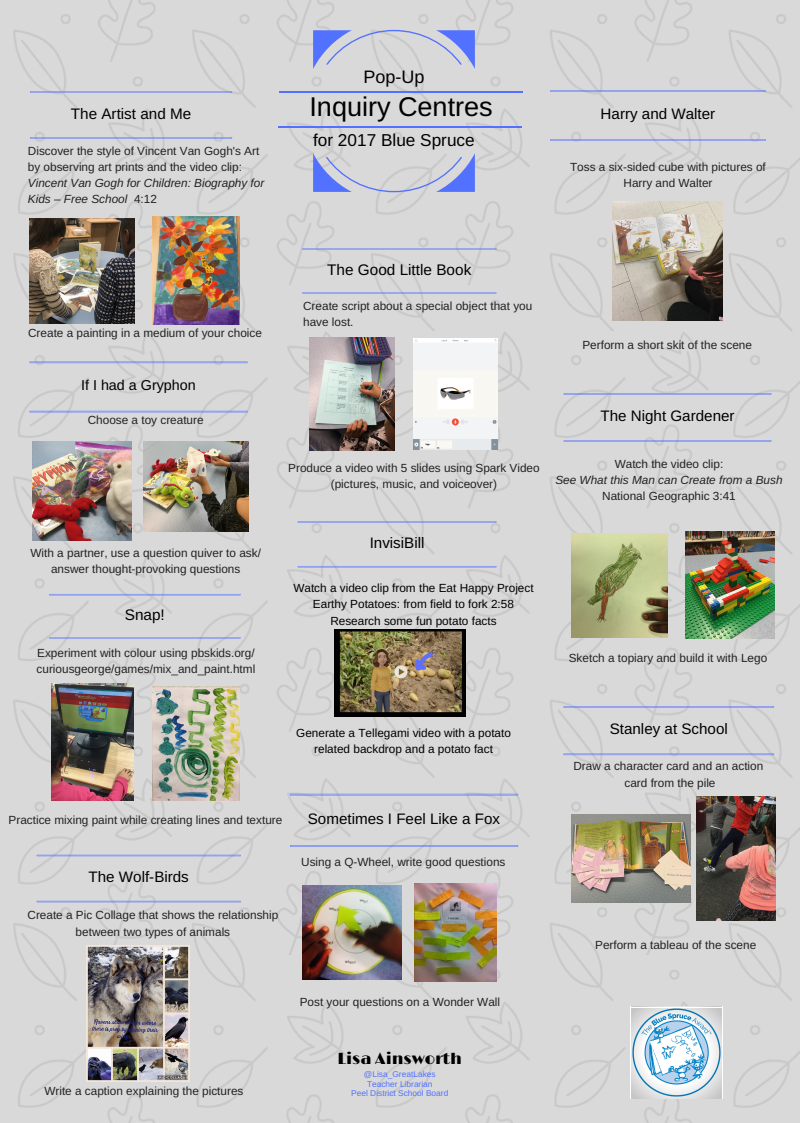
<style>
.page{position:relative;width:800px;height:1123px;background:#fff}
.page>*{position:absolute;margin:0;border:0;box-sizing:border-box;transform-origin:0 0}
.t1{font:27.09px "Arimo";color:#000}
.t2{font:18px "Arimo";color:#000}
.t3{font:17.19px "Arimo";color:#000}
.t4{font:16.2px "Limelight";color:#000}
.t5{font:15.33px "Arimo";color:#000}
.t6{font:15.3px "Arimo";color:#000}
.t7{font:15.24px "Arimo";color:#000}
.t8{font:15.15px "Arimo";color:#000}
.t9{font:14.31px "Arimo";color:#000}
.t10{font:11.76px/16.2px "Arimo";color:#222;text-align:center}
.t11{font:11.76px/16.2px "Arimo";color:#000;text-align:center}
.t12{font:italic 11.76px/16.2px "Arimo";color:#222}
.t13{font:8.37px/9.9px "Arimo";color:#5271ff;text-align:center}
.s1{font-style:normal}
</style>
<div class="page">
<img style="left:0;top:0;width:799px;height:1123px">
<hr style="left:279px;top:91px;width:243px;height:2px;background:#5271ff">
<hr style="left:279px;top:127px;width:243px;height:1px;background:#5271ff">
<svg style="left:313px;top:153px;width:161px;height:39px;background:#bac1e0"></svg>
<svg style="left:313px;top:30px;width:161px;height:39px;background:#bac1e0"></svg>
<svg style="left:630px;top:1006px;width:91px;height:92px"></svg>
<svg style="left:30px;top:92px;width:202px;height:1px"></svg>
<svg style="left:30px;top:137px;width:202px;height:2px"></svg>
<img style="left:152px;top:217px;width:87px;height:108px">
<img style="left:30px;top:219px;width:104px;height:104px">
<svg style="left:302px;top:248px;width:194px;height:2px"></svg>
<svg style="left:302px;top:292px;width:194px;height:2px"></svg>
<svg style="left:550px;top:90px;width:215px;height:2px"></svg>
<svg style="left:550px;top:139px;width:215px;height:2px"></svg>
<svg style="left:29px;top:362px;width:218px;height:1px"></svg>
<svg style="left:29px;top:411px;width:218px;height:1px"></svg>
<svg style="left:297px;top:521px;width:199px;height:2px"></svg>
<svg style="left:297px;top:566px;width:199px;height:1px"></svg>
<svg style="left:563px;top:393px;width:208px;height:2px"></svg>
<svg style="left:563px;top:440px;width:208px;height:2px"></svg>
<svg style="left:49px;top:594px;width:191px;height:1px"></svg>
<svg style="left:49px;top:637px;width:191px;height:1px"></svg>
<svg style="left:290px;top:794px;width:228px;height:1px"></svg>
<svg style="left:290px;top:845px;width:228px;height:2px"></svg>
<svg style="left:563px;top:706px;width:210px;height:2px"></svg>
<svg style="left:563px;top:754px;width:210px;height:1px"></svg>
<svg style="left:37px;top:855px;width:203px;height:1px"></svg>
<svg style="left:37px;top:901px;width:203px;height:1px"></svg>
<img style="left:143px;top:442px;width:106px;height:90px">
<img style="left:685px;top:532px;width:89px;height:106px">
<img style="left:571px;top:534px;width:96px;height:103px">
<img style="left:309px;top:337px;width:85px;height:114px">
<img style="left:612px;top:201px;width:110px;height:119px">
<img style="left:32px;top:442px;width:99px;height:99px">
<img style="left:152px;top:686px;width:88px;height:114px">
<img style="left:51px;top:683px;width:82px;height:118px">
<img style="left:571px;top:814px;width:119px;height:88px">
<img style="left:696px;top:796px;width:79px;height:124px">
<img style="left:303px;top:886px;width:98px;height:94px">
<img style="left:414px;top:883px;width:82px;height:98px">
<img style="left:87px;top:946px;width:102px;height:136px">
<img style="left:334px;top:630px;width:131px;height:86px">
<img style="left:413px;top:338px;width:84px;height:112px">
<p class="t7" style="left:71px;top:105px;width:122px">The Artist and Me</p>
<p class="t10" style="left:28px;top:143px;width:233px;text-align:left">Discover the style of Vincent Van Gogh's Art by observing art prints and the video clip:</p>
<p class="t12" style="left:28px;top:175px;width:238px">Vincent Van Gogh for Children: Biography for<br>Kids – Free School <span class="s1">4:12</span></p>
<h2 class="t2" style="left:363px;top:67px;width:63px">Pop-Up</h2>
<h1 class="t1" style="left:309px;top:92px;width:185px">Inquiry Centres</h1>
<h3 class="t3" style="left:313px;top:131px;width:163px">for 2017 Blue Spruce</h3>
<p class="t8" style="left:600px;top:105px;width:116px">Harry and Walter</p>
<p class="t10" style="left:570px;top:159px;width:197px">Toss a six-sided cube with pictures of<br>Harry and Walter</p>
<p class="t10" style="left:28px;top:325px;width:235px">Create a painting in a medium of your choice</p>
<p class="t9" style="left:81px;top:377px;width:116px">If I had a Gryphon</p>
<p class="t10" style="left:88px;top:412px;width:117px">Choose a toy creature</p>
<p class="t10" style="left:30px;top:544px;width:232px">With a partner, use a question quiver to ask/ answer thought-provoking questions</p>
<h3 class="t6" style="left:125px;top:606px;width:41px">Snap!</h3>
<p class="t10" style="left:37px;top:644px;width:220px;text-align:left">Experiment with colour using pbskids.org/ curiousgeorge/games/mix_and_paint.html</p>
<h3 class="t5" style="left:327px;top:261px;width:146px">The Good Little Book</h3>
<p class="t10" style="left:303px;top:298px;width:230px;text-align:left">Create script about a special object that you have lost.</p>
<p class="t10" style="left:582px;top:337px;width:171px">Perform a short skit of the scene</p>
<p class="t10" style="left:288px;top:459px;width:253px">Produce a video with 5 slides using Spark Video (pictures, music, and voiceover)</p>
<p class="t8" style="left:369px;top:534px;width:56px">InvisiBill</p>
<p class="t11" style="left:293px;top:580px;width:242px">Watch a video clip from the Eat Happy Project<br>Earthy Potatoes: from field to fork 2:58<br>Research some fun potato facts</p>
<p class="t8" style="left:600px;top:407px;width:135px">The Night Gardener</p>
<p class="t10" style="left:614px;top:456px;width:110px">Watch the video clip:</p>
<p class="t12" style="left:555px;top:472px;width:229px">See What this Man can Create from a Bush</p>
<p class="t10" style="left:602px;top:488px;width:135px">National Geographic 3:41</p>
<p class="t10" style="left:568px;top:650px;width:200px">Sketch a topiary and build it with Lego</p>
<p class="t11" style="left:296px;top:725px;width:216px">Generate a Tellegami video with a potato related backdrop and a potato fact</p>
<p class="t10" style="left:9px;top:812px;width:275px">Practice mixing paint while creating lines and texture</p>
<p class="t8" style="left:89px;top:868px;width:102px">The Wolf-Birds</p>
<p class="t10" style="left:27px;top:907px;width:252px">Create a Pic Collage that shows the relationship between two types of animals</p>
<p class="t8" style="left:308px;top:810px;width:194px">Sometimes I Feel Like a Fox</p>
<p class="t10" style="left:301px;top:854px;width:206px">Using a Q-Wheel, write good questions</p>
<p class="t8" style="left:609px;top:720px;width:119px">Stanley at School</p>
<p class="t10" style="left:573px;top:758px;width:191px">Draw a character card and an action card from the pile</p>
<p class="t10" style="left:595px;top:937px;width:162px">Perform a tableau of the scene</p>
<p class="t10" style="left:44px;top:1083px;width:200px">Write a caption explaining the pictures</p>
<p class="t10" style="left:300px;top:994px;width:202px">Post your questions on a Wonder Wall</p>
<h3 class="t4" style="left:337px;top:1049px;width:126px">Lisa Ainsworth</h3>
<p class="t13" style="left:351px;top:1069px;width:99px">@Lisa_GreatLakes<br>Teacher Librarian<br>Peel District School Board</p>
</div>
